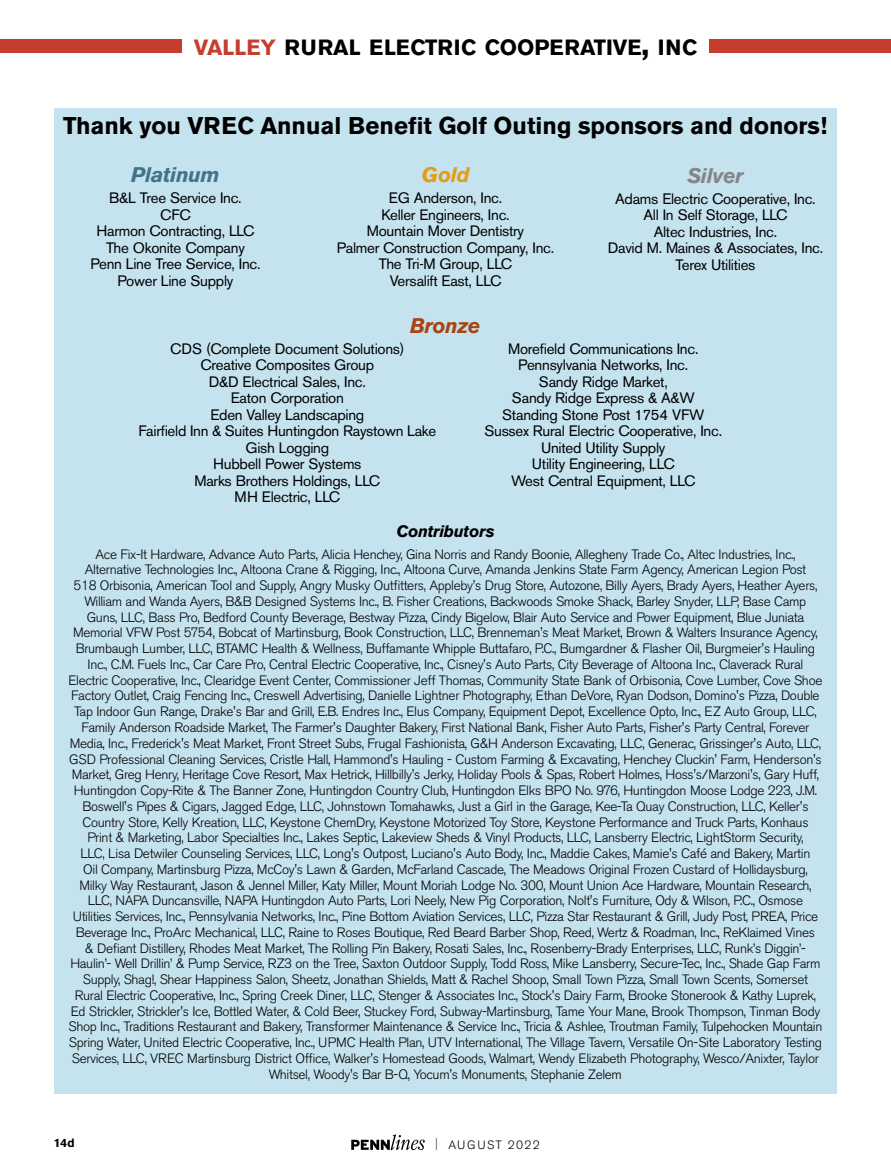
<style>
.page{position:relative;width:891px;height:1175px;background:#fff}
.page>*{position:absolute;margin:0;border:0;box-sizing:border-box;transform-origin:0 0}
.t1{font:700 24px "Akzidenz Grotesk BE";color:#000}
.t2{font:700 21.9px "Akzidenz Grotesk BE";color:#000}
.t3{font:italic 700 21px "Akzidenz Grotesk BE";letter-spacing:-.02em;color:#427489}
.t4{font:italic 700 21px "Akzidenz Grotesk BE";letter-spacing:-.02em;color:#848688}
.t5{font:italic 700 21px "Akzidenz Grotesk BE";letter-spacing:-.02em;color:#a84410}
.t6{font:italic 700 21px "Akzidenz Grotesk BE";color:#e39e16}
.t7{font:italic 700 16.5px "Akzidenz Grotesk BE";letter-spacing:-.02em;color:#000}
.t8{font:15px/16.5px "Akzidenz Grotesk BE";letter-spacing:-.02em;color:#000;text-align:center}
.t9{font:300 13.5px/15.8px "Akzidenz Grotesk BE";letter-spacing:-.025em;color:#000;text-align:center}
.t10{font:300 12px "Akzidenz Grotesk BE";letter-spacing:.11em;color:#000}
.t11{font:700 12px "Akzidenz Grotesk BE";color:#000}
.s1{color:#c73d2d}
.s2{font-size:31.2px}
.s3{font-stretch:condensed}
</style>
<div class="page">
<svg style="left:351px;top:1134px;width:74px;height:16px"></svg>
<div style="left:710px;top:40px;width:181px;height:13px;background:#c73d2d"></div>
<div style="left:0;top:40px;width:181px;height:13px;background:#c73d2d"></div>
<div style="left:54px;top:108px;width:783px;height:985px;background:#c5e3ef"></div>
<h2 class="t2" style="left:194px;top:34px;width:505px"><span class="s1">VALLEY</span> RURAL ELECTRIC COOPERATIVE<span class="s2">,</span> INC</h2>
<h1 class="t1" style="left:63px;top:112px;width:766px">Thank you VREC Annual Benefit Golf Outing sponsors and donors!</h1>
<h3 class="t3" style="left:131px;top:162px;width:90px">Platinum</h3>
<p class="t8" style="left:90px;top:190px;width:172px">B&amp;L Tree Service Inc.<br>CFC<br>Harmon Contracting, LLC<br>The Okonite Company<br>Penn Line Tree Service, Inc.<br>Power Line Supply</p>
<h3 class="t6" style="left:421px;top:162px;width:50px">Gold</h3>
<p class="t8" style="left:337px;top:190px;width:219px">EG Anderson, Inc.<br>Keller Engineers, Inc.<br>Mountain Mover Dentistry<br>Palmer Construction Company, Inc.<br>The Tri-M Group, LLC<br>Versalift East, LLC</p>
<h3 class="t5" style="left:410px;top:313px;width:72px">Bronze</h3>
<h3 class="t4" style="left:687px;top:163px;width:58px">Silver</h3>
<p class="t8" style="left:608px;top:190px;width:217px">Adams Electric Cooperative, Inc.<br>All In Self Storage, LLC<br>Altec Industries, Inc.<br>David M. Maines &amp; Associates, Inc.<br>Terex Utilities</p>
<p class="t8" style="left:138px;top:340px;width:299px">CDS (Complete Document Solutions)<br>Creative Composites Group<br>D&amp;D Electrical Sales, Inc.<br>Eaton Corporation<br>Eden Valley Landscaping<br>Fairfield Inn &amp; Suites Huntingdon Raystown Lake<br>Gish Logging<br>Hubbell Power Systems<br>Marks Brothers Holdings, LLC<br>MH Electric, LLC</p>
<p class="t8" style="left:484px;top:340px;width:239px">Morefield Communications Inc.<br>Pennsylvania Networks, Inc.<br>Sandy Ridge Market,<br>Sandy Ridge Express &amp; A&amp;W<br>Standing Stone Post 1754 VFW<br>Sussex Rural Electric Cooperative, Inc.<br>United Utility Supply<br>Utility Engineering, LLC<br>West Central Equipment, LLC</p>
<p class="t7" style="left:396px;top:521px;width:100px">Contributors</p>
<p class="t9" style="left:68px;top:546px;width:755px">Ace Fix-It Hardware, Advance Auto Parts, Alicia Henchey, Gina Norris and Randy Boonie, Allegheny Trade Co., Altec Industries, Inc., Alternative Technologies Inc., Altoona Crane &amp; Rigging, Inc., Altoona Curve, Amanda Jenkins State Farm Agency, American Legion Post<br>518 Orbisonia, American Tool and Supply, Angry Musky Outfitters, Appleby's Drug Store, Autozone, Billy Ayers, Brady Ayers, Heather Ayers, William and Wanda Ayers, B&amp;B Designed Systems Inc., B. Fisher Creations, Backwoods Smoke Shack, Barley Snyder, LLP, Base Camp Guns, LLC, Bass Pro, Bedford County Beverage, Bestway Pizza, Cindy Bigelow, Blair Auto Service and Power Equipment, Blue Juniata Memorial VFW Post 5754, Bobcat of Martinsburg, Book Construction, LLC, Brenneman's Meat Market, Brown &amp; Walters Insurance Agency, Brumbaugh Lumber, LLC, BTAMC Health &amp; Wellness, Buffamante Whipple Buttafaro, P.C., Bumgardner &amp; Flasher Oil, Burgmeier's Hauling Inc., C.M. Fuels Inc., Car Care Pro, Central Electric Cooperative, Inc., Cisney's Auto Parts, City Beverage of Altoona Inc., Claverack Rural Electric Cooperative, Inc., Clearidge Event Center, Commissioner Jeff Thomas, Community State Bank of Orbisonia, Cove Lumber, Cove Shoe Factory Outlet, Craig Fencing Inc., Creswell Advertising, Danielle Lightner Photography, Ethan DeVore, Ryan Dodson, Domino's Pizza, Double Tap Indoor Gun Range, Drake's Bar and Grill, E.B. Endres Inc., Elus Company, Equipment Depot, Excellence Opto, Inc., EZ Auto Group, LLC, Family Anderson Roadside Market, The Farmer's Daughter Bakery, First National Bank, Fisher Auto Parts, Fisher's Party Central, Forever Media, Inc., Frederick's Meat Market, Front Street Subs, Frugal Fashionista, G&amp;H Anderson Excavating, LLC, Generac, Grissinger's Auto, LLC, GSD Professional Cleaning Services, Cristle Hall, Hammond's Hauling - Custom Farming &amp; Excavating, Henchey Cluckin' Farm, Henderson's Market, Greg Henry, Heritage Cove Resort, Max Hetrick, Hillbilly's Jerky, Holiday Pools &amp; Spas, Robert Holmes, Hoss's/Marzoni's, Gary Huff, Huntingdon Copy-Rite &amp; The Banner Zone, Huntingdon Country Club, Huntingdon Elks BPO No. 976, Huntingdon Moose Lodge 223, J.M.<br>Boswell's Pipes &amp; Cigars, Jagged Edge, LLC, Johnstown Tomahawks, Just a Girl in the Garage, Kee-Ta Quay Construction, LLC, Keller's Country Store, Kelly Kreation, LLC, Keystone ChemDry, Keystone Motorized Toy Store, Keystone Performance and Truck Parts, Konhaus Print &amp; Marketing, Labor Specialties Inc., Lakes Septic, Lakeview Sheds &amp; Vinyl Products, LLC, Lansberry Electric, LightStorm Security,<br>LLC, Lisa Detwiler Counseling Services, LLC, Long's Outpost, Luciano's Auto Body, Inc., Maddie Cakes, Mamie's Café and Bakery, Martin<br>Oil Company, Martinsburg Pizza, McCoy's Lawn &amp; Garden, McFarland Cascade, The Meadows Original Frozen Custard of Hollidaysburg, Milky Way Restaurant, Jason &amp; Jennel Miller, Katy Miller, Mount Moriah Lodge No. 300, Mount Union Ace Hardware, Mountain Research, LLC, NAPA Duncansville, NAPA Huntingdon Auto Parts, Lori Neely, New Pig Corporation, Nolt's Furniture, Ody &amp; Wilson, P.C., Osmose Utilities Services, Inc., Pennsylvania Networks, Inc., Pine Bottom Aviation Services, LLC, Pizza Star Restaurant &amp; Grill, Judy Post, PREA, Price Beverage Inc., ProArc Mechanical, LLC, Raine to Roses Boutique, Red Beard Barber Shop, Reed, Wertz &amp; Roadman, Inc., ReKlaimed Vines<br>&amp; Defiant Distillery, Rhodes Meat Market, The Rolling Pin Bakery, Rosati Sales, Inc., Rosenberry-Brady Enterprises, LLC, Runk’s Diggin’- Haulin’- Well Drillin’ &amp; Pump Service, RZ3 on the Tree, Saxton Outdoor Supply, Todd Ross, Mike Lansberry, Secure-Tec, Inc., Shade Gap Farm Supply, Shag!, Shear Happiness Salon, Sheetz, Jonathan Shields, Matt &amp; Rachel Shoop, Small Town Pizza, Small Town Scents, Somerset Rural Electric Cooperative, Inc., Spring Creek Diner, LLC, Stenger &amp; Associates Inc., Stock's Dairy Farm, Brooke Stonerook &amp; Kathy Luprek, Ed Strickler, Strickler's Ice, Bottled Water, &amp; Cold Beer, Stuckey Ford, Subway-Martinsburg, Tame Your Mane, Brook Thompson, Tinman Body Shop Inc., Traditions Restaurant and Bakery, Transformer Maintenance &amp; Service Inc., Tricia &amp; Ashlee, Troutman Family, Tulpehocken Mountain Spring Water, United Electric Cooperative, Inc., UPMC Health Plan, UTV International, The Village Tavern, Versatile On-Site Laboratory Testing Services, LLC, VREC Martinsburg District Office, Walker's Homestead Goods, Walmart, Wendy Elizabeth Photography, Wesco/Anixter, Taylor Whitsel, Woody's Bar B-Q, Yocum's Monuments, Stephanie Zelem</p>
<p class="t11" style="left:54px;top:1135px;width:22px">14d</p>
<p class="t10" style="left:435px;top:1137px;width:106px"><span class="s3">|</span> AUGUST 2022</p>
</div>
